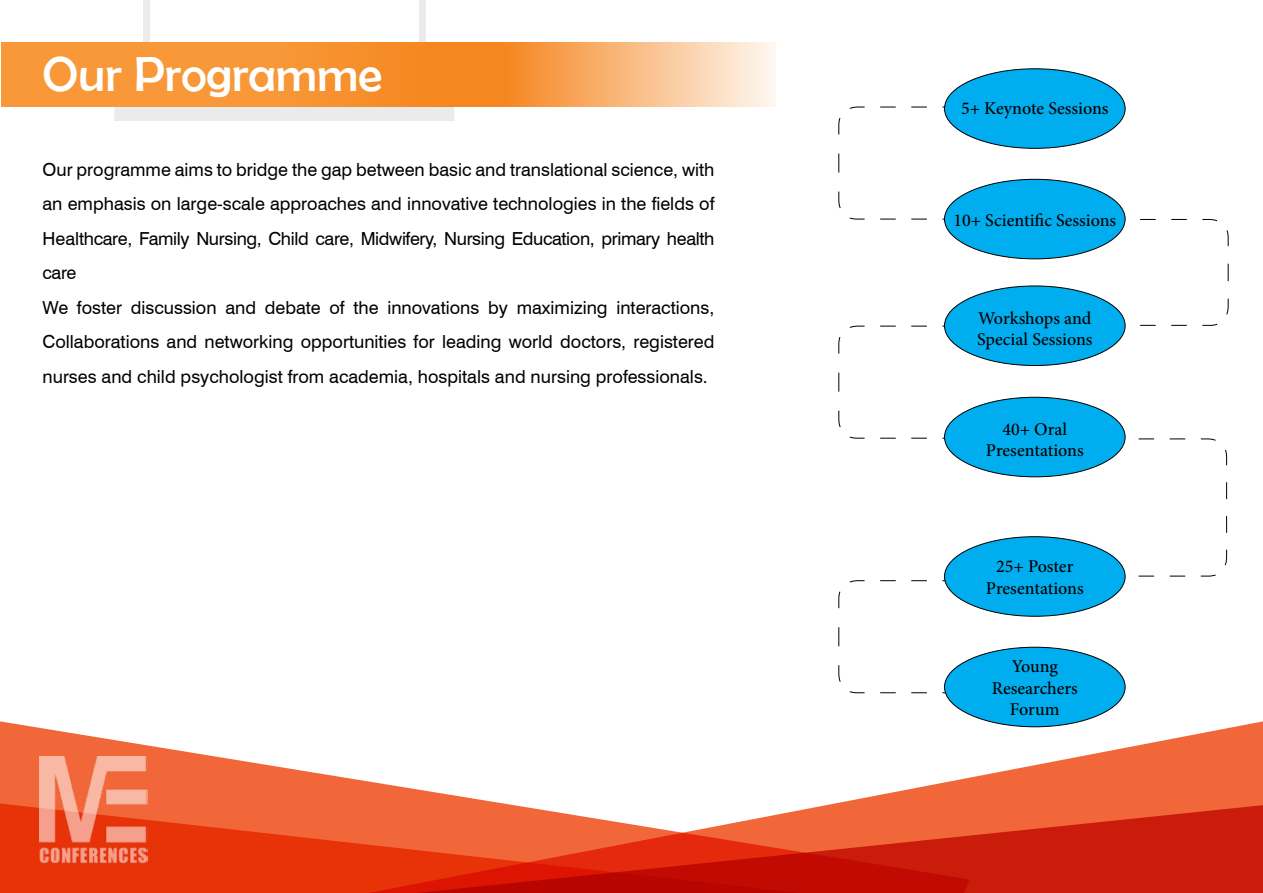
<style>
.page{position:relative;width:1263px;height:893px;background:#fff}
.page>*{position:absolute;margin:0;border:0;box-sizing:border-box;transform-origin:0 0}
.t1{font:49.2px "Berlin Sans FB";color:#fff}
.t2{font:18px/34.5px "Swiss 721 BT";color:#000}
.t3{font:500 18px/21.1px "Minion Pro";color:#000;text-align:center}
</style>
<div class="page">
<svg style="left:1114px;top:438px;width:113px;height:139px"></svg>
<svg style="left:1116px;top:219px;width:113px;height:107px"></svg>
<svg style="left:838px;top:106px;width:113px;height:114px"></svg>
<svg style="left:838px;top:325px;width:113px;height:114px"></svg>
<svg style="left:838px;top:580px;width:113px;height:113px"></svg>
<div style="left:143px;top:0;width:7px;height:85px;background:#ebebeb"></div>
<div style="left:114px;top:107px;width:340px;height:14px;background:#ebebeb"></div>
<div style="left:419px;top:0;width:7px;height:85px;background:#ebebeb"></div>
<svg style="left:431px;top:43px;width:345px;height:64px"></svg>
<div style="left:1px;top:43px;width:430px;height:64px;background:linear-gradient(to right,#f99c3e,#f68e2a)"></div>
<div style="left:944px;top:179px;width:181px;height:80px;background:#00aeef;border-radius:50%"></div>
<div style="left:944px;top:69px;width:181px;height:79px;background:#00aeef;border-radius:50%"></div>
<div style="left:944px;top:286px;width:181px;height:79px;background:#00aeef;border-radius:50%"></div>
<div style="left:944px;top:397px;width:181px;height:80px;background:#00aeef;border-radius:50%"></div>
<div style="left:944px;top:537px;width:181px;height:79px;background:#00aeef;border-radius:50%"></div>
<div style="left:944px;top:647px;width:181px;height:80px;background:#00aeef;border-radius:50%"></div>
<svg style="left:1205px;top:721px;width:58px;height:84px;fill:#f26739"></svg>
<svg style="left:0;top:721px;width:1205px;height:84px"></svg>
<svg style="left:0;top:803px;width:947px;height:90px;fill:#e83207"></svg>
<svg style="left:316px;top:805px;width:947px;height:88px"></svg>
<img style="left:39px;top:756px;width:109px;height:112px">
<h1 class="t1" style="left:43px;top:47px;width:341px">Our Programme</h1>
<p class="t2" style="left:43px;top:152px;width:673px">Our programme aims to bridge the gap between basic and translational science, with an emphasis on large-scale approaches and innovative technologies in the fields of Healthcare, Family Nursing, Child care, Midwifery, Nursing Education, primary health care<br>We foster discussion and debate of the innovations by maximizing interactions, Collaborations and networking opportunities for leading world doctors, registered nurses and child psychologist from academia, hospitals and nursing professionals.</p>
<p class="t3" style="left:961px;top:98px;width:149px">5+ Keynote Sessions</p>
<p class="t3" style="left:953px;top:209px;width:164px">10+ Scientific Sessions</p>
<p class="t3" style="left:977px;top:307px;width:117px;text-align:left">Workshops and<br>Special Sessions</p>
<p class="t3" style="left:986px;top:419px;width:99px">40+ Oral<br>Presentations</p>
<p class="t3" style="left:986px;top:556px;width:99px">25+ Poster<br>Presentations</p>
<p class="t3" style="left:992px;top:656px;width:88px">Young<br>Researchers<br>Forum</p>
</div>
